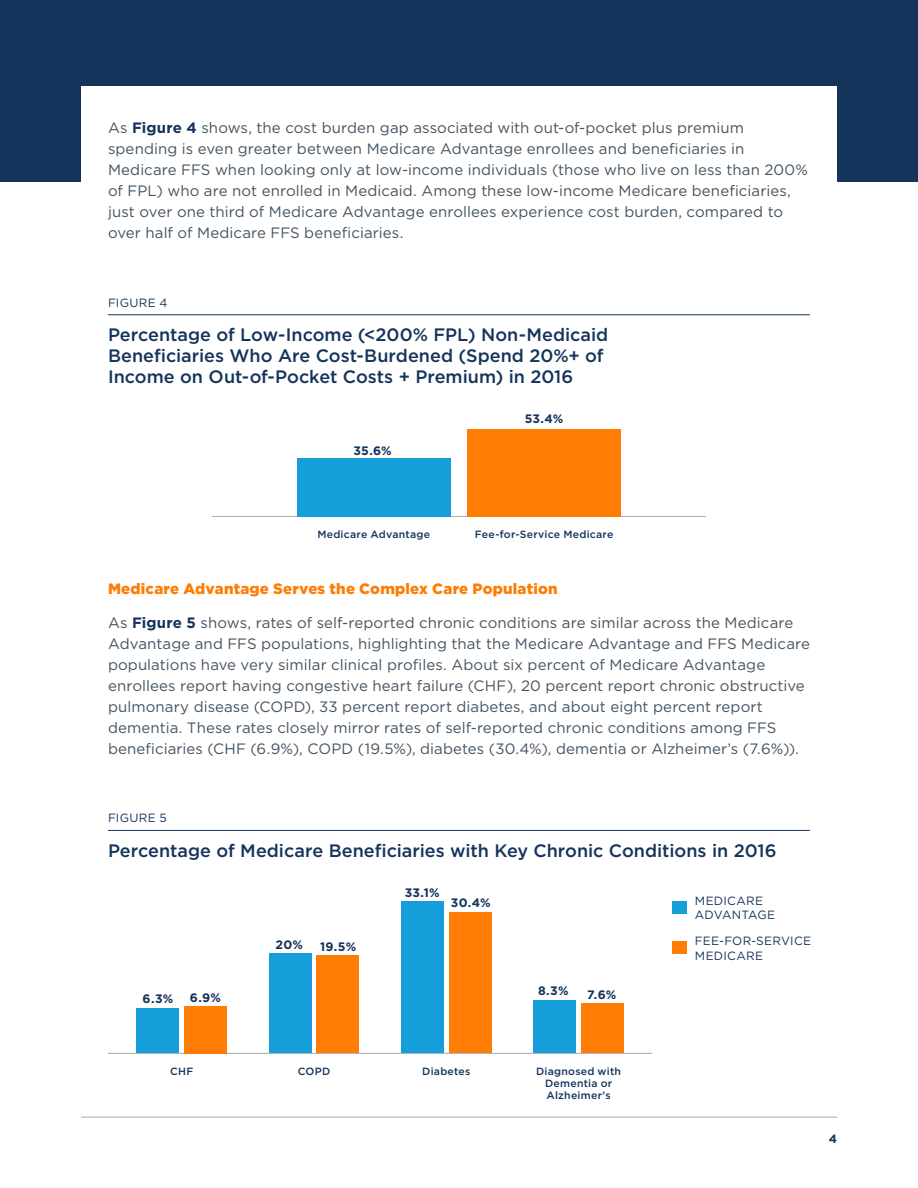
<style>
.page{position:relative;width:918px;height:1188px;background:#fff}
.page>*{position:absolute;margin:0;border:0;box-sizing:border-box;transform-origin:0 0}
.Figure_Title{font:500 18px/21px "Gotham";color:#15345b}
.Body_Last{font:15px/21px "Gotham";letter-spacing:.005em;color:#445461}
.Body{font:900 15px "Gotham";letter-spacing:.015em;color:#ff7c05}
.Figure{font:700 12.3px "Gotham";letter-spacing:.015em;color:#14335c}
.Figure-2{font:12px/14.4px "Gotham";letter-spacing:.025em;color:#15345b}
.t1{font:700 12px "Gotham";color:#15345b}
.body{font:500 10.5px/12px "Gotham";letter-spacing:.025em;color:#12345a;text-align:center}
.s1{font-weight:700;color:#15345b}
</style>
<div class="page">
<hr style="left:81px;top:1117px;width:756px;height:1px;background:#445461">
<div style="left:0;top:0;width:918px;height:182px;background:#15345b"></div>
<div style="left:81px;top:86px;width:756px;height:921px;background:#fff"></div>
<hr style="left:108px;top:315px;width:702px;height:1px;background:#15345b">
<hr style="left:108px;top:830px;width:702px;height:1px;background:#15345b">
<hr style="left:212px;top:516px;width:494px;height:1px;background:#a8a9ad">
<div style="left:468px;top:429px;width:153px;height:87px;background:#ff7c05"></div>
<div style="left:297px;top:458px;width:153px;height:58px;background:#159eda"></div>
<hr style="left:108px;top:1053px;width:544px;height:1px;background:#a8a9ad">
<div style="left:184px;top:1006px;width:43px;height:47px;background:#ff7c05"></div>
<div style="left:137px;top:1009px;width:42px;height:44px;background:#159eda"></div>
<div style="left:316px;top:956px;width:43px;height:97px;background:#ff7c05"></div>
<div style="left:269px;top:954px;width:43px;height:99px;background:#159eda"></div>
<div style="left:449px;top:912px;width:42px;height:141px;background:#ff7c05"></div>
<div style="left:401px;top:901px;width:43px;height:152px;background:#159eda"></div>
<div style="left:581px;top:1003px;width:43px;height:50px;background:#ff7c05"></div>
<div style="left:533px;top:1001px;width:43px;height:52px;background:#159eda"></div>
<div style="left:672px;top:941px;width:15px;height:13px;background:#ff7c05"></div>
<div style="left:672px;top:901px;width:15px;height:13px;background:#159eda"></div>
<p class="Body_Last" style="left:108px;top:117px;width:702px">As <span class="s1">Figure 4</span> shows, the cost burden gap associated with out-of-pocket plus premium spending is even greater between Medicare Advantage enrollees and beneficiaries in Medicare FFS when looking only at low-income individuals (those who live on less than 200% of FPL) who are not enrolled in Medicaid. Among these low-income Medicare beneficiaries, just over one third of Medicare Advantage enrollees experience cost burden, compared to over half of Medicare FFS beneficiaries.</p>
<p class="Figure-2" style="left:108px;top:295px;width:61px">FIGURE 4</p>
<p class="Figure_Title" style="left:108px;top:324px;width:502px">Percentage of Low-Income (&lt;200% FPL) Non-Medicaid<br>Beneficiaries Who Are Cost-Burdened (Spend 20%+ of<br>Income on Out-of-Pocket Costs + Premium) in 2016</p>
<p class="Figure" style="left:354px;top:442px;width:40px">35.6%</p>
<p class="Figure" style="left:525px;top:411px;width:40px">53.4%</p>
<p class="body" style="left:317px;top:528px;width:114px">Medicare Advantage</p>
<p class="body" style="left:475px;top:528px;width:140px">Fee-for-Service Medicare</p>
<p class="Body" style="left:108px;top:579px;width:451px">Medicare Advantage Serves the Complex Care Population</p>
<p class="Body_Last" style="left:108px;top:612px;width:704px">As <span class="s1">Figure 5</span> shows, rates of self-reported chronic conditions are similar across the Medicare Advantage and FFS populations, highlighting that the Medicare Advantage and FFS Medicare populations have very similar clinical profiles. About six percent of Medicare Advantage enrollees report having congestive heart failure (CHF), 20 percent report chronic obstructive pulmonary disease (COPD), 33 percent report diabetes, and about eight percent report dementia. These rates closely mirror rates of self-reported chronic conditions among FFS beneficiaries (CHF (6.9%), COPD (19.5%), diabetes (30.4%), dementia or Alzheimer’s (7.6%)).</p>
<p class="Figure-2" style="left:108px;top:811px;width:60px">FIGURE 5</p>
<p class="Figure_Title" style="left:108px;top:840px;width:670px">Percentage of Medicare Beneficiaries with Key Chronic Conditions in 2016</p>
<p class="Figure" style="left:276px;top:937px;width:29px">20%</p>
<p class="Figure" style="left:320px;top:938px;width:37px">19.5%</p>
<p class="Figure" style="left:405px;top:884px;width:37px">33.1%</p>
<p class="Figure" style="left:451px;top:894px;width:41px">30.4%</p>
<p class="Figure" style="left:538px;top:983px;width:32px">8.3%</p>
<p class="Figure" style="left:143px;top:991px;width:32px">6.3%</p>
<p class="Figure" style="left:190px;top:990px;width:33px">6.9%</p>
<p class="Figure" style="left:587px;top:987px;width:31px">7.6%</p>
<p class="Figure-2" style="left:695px;top:893px;width:82px">MEDICARE<br>ADVANTAGE</p>
<p class="Figure-2" style="left:695px;top:934px;width:118px">FEE-FOR-SERVICE<br>MEDICARE</p>
<p class="body" style="left:170px;top:1066px;width:25px">CHF</p>
<p class="body" style="left:298px;top:1066px;width:34px">COPD</p>
<p class="body" style="left:422px;top:1066px;width:50px">Diabetes</p>
<p class="body" style="left:536px;top:1066px;width:86px">Diagnosed with<br>Dementia or<br>Alzheimer’s</p>
<p class="t1" style="left:829px;top:1130px;width:10px">4</p>
</div>
